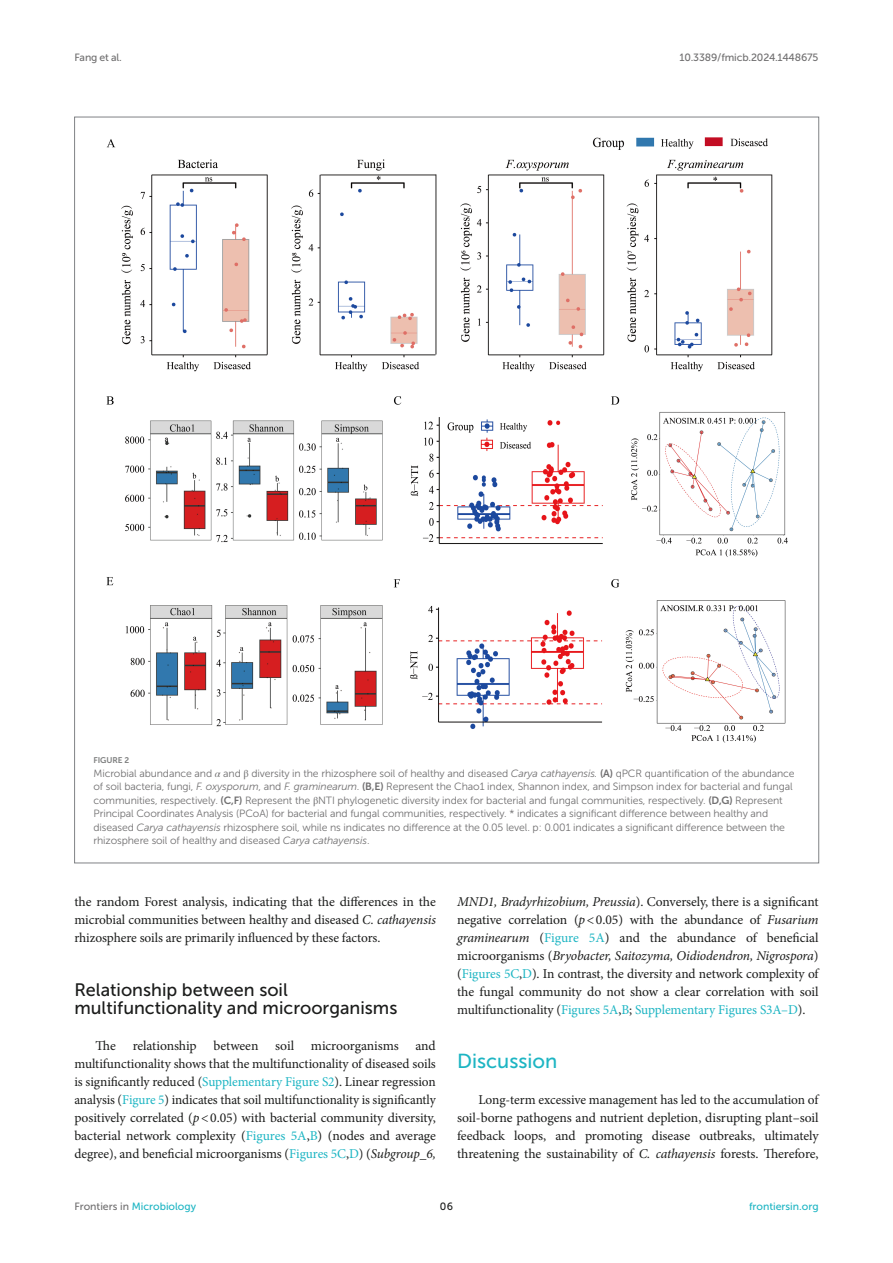
<style>
.page{position:relative;width:893px;height:1263px;background:#fff}
.page>*{position:absolute;margin:0;border:0;box-sizing:border-box;transform-origin:0 0}
.HEAD_1{font:20.25px "Museo Sans 500";color:#1db5c3}
.HEAD_2{font:18px/18px "Museo Sans 500";color:#1b1c1b}
.TEXT_FLUSH{font:13.5px/18px "Minion Pro";letter-spacing:-.005em;color:#1b1c1b;text-align:justify}
.TEXT{font:13.5px/18px "Minion Pro";letter-spacing:-.005em;color:#1b1c1b;text-align:justify}
.FIG_LEG{font:10.5px/13.5px "Museo Sans 300";letter-spacing:-.01em;color:#706f70}
.t1{font:10.5px "Museo Sans 500";color:#1db5c3}
.t2{font:10.5px "Museo Sans 500";letter-spacing:-.015em;color:#706f70}
.t3{font:10.5px "Museo Sans 500";color:#1b1c1b}
.FIG_HD{font:8.25px "Museo Sans 700";letter-spacing:-.01em;color:#7e7f7f}
.s1{font-family:"STIX General";font-style:italic}
.s2{font-family:"STIX General"}
.s3{font-style:italic}
.s4{font-family:"Museo Sans 700"}
.s5{color:#1db5c3}
.s6{color:#706f70}
</style>
<div class="page">
<img style="left:106px;top:137px;width:682px;height:606px">
<p class="t2" style="left:74px;top:51px;width:49px">Fang et al.</p>
<p class="t2" style="left:679px;top:51px;width:141px">10.3389/fmicb.2024.1448675</p>
<p class="FIG_HD" style="left:94px;top:755px;width:37px">FIGURE 2</p>
<p class="FIG_LEG" style="left:94px;top:766px;width:703px">Microbial abundance and <span class="s1">α</span> and <span class="s2">β</span> diversity in the rhizosphere soil of healthy and diseased <span class="s3">Carya cathayensis.</span> <span class="s4">(A)</span> qPCR quantification of the abundance of soil bacteria, fungi, <span class="s3">F. oxysporum</span>, and <span class="s3">F. graminearum</span>. <span class="s4">(B,E)</span> Represent the Chao1 index, Shannon index, and Simpson index for bacterial and fungal communities, respectively. <span class="s4">(C,F)</span> Represent the <span class="s2">β</span>NTI phylogenetic diversity index for bacterial and fungal communities, respectively. <span class="s4">(D,G)</span> Represent Principal Coordinates Analysis (PCoA) for bacterial and fungal communities, respectively. * indicates a significant difference between healthy and diseased <span class="s3">Carya cathayensis</span> rhizosphere soil, while ns indicates no difference at the 0.05 level. p: 0.001 indicates a significant difference between the rhizosphere soil of healthy and diseased <span class="s3">Carya cathayensis</span>.</p>
<p class="TEXT" style="left:74px;top:893px;width:363px">the random Forest analysis, indicating that the differences in the microbial communities between healthy and diseased <span class="s3">C. cathayensis </span>rhizosphere soils are primarily influenced by these factors.</p>
<p class="HEAD_2" style="left:74px;top:981px;width:325px">Relationship between soil multifunctionality and microorganisms</p>
<p class="TEXT_FLUSH" style="left:74px;top:1037px;width:363px;text-indent:21px">The relationship between soil microorganisms and multifunctionality shows that the multifunctionality of diseased soils is significantly reduced (<span class="s5">Supplementary Figure S2</span>). Linear regression analysis (<span class="s5">Figure 5</span>) indicates that soil multifunctionality is significantly positively correlated (<span class="s3">p</span>&lt;0.05) with bacterial community diversity, bacterial network complexity (<span class="s5">Figures 5A</span>,<span class="s5">B</span>) (nodes and average degree), and beneficial microorganisms (<span class="s5">Figures 5C</span>,<span class="s5">D</span>) (<span class="s3">Subgroup_6,</span></p>
<p class="TEXT_FLUSH" style="left:457px;top:893px;width:363px"><span class="s3">MND1, Bradyrhizobium, Preussia</span>). Conversely, there is a significant negative correlation (<span class="s3">p</span>&lt;0.05) with the abundance of <span class="s3">Fusarium graminearum</span> (<span class="s5">Figure 5A</span>) and the abundance of beneficial microorganisms (<span class="s3">Bryobacter, Saitozyma, Oidiodendron, Nigrospora</span>) (<span class="s5">Figures 5C</span>,<span class="s5">D</span>). In contrast, the diversity and network complexity of the fungal community do not show a clear correlation with soil multifunctionality (<span class="s5">Figures 5A</span>,<span class="s5">B</span>; <span class="s5">Supplementary Figures S3A–D</span>).</p>
<p class="HEAD_1" style="left:457px;top:1050px;width:102px">Discussion</p>
<p class="TEXT_FLUSH" style="left:457px;top:1091px;width:363px;text-indent:21px">Long-term excessive management has led to the accumulation of soil-borne pathogens and nutrient depletion, disrupting plant–soil feedback loops, and promoting disease outbreaks, ultimately threatening the sustainability of <span class="s3">C. cathayensis</span> forests. Therefore,</p>
<p class="t1" style="left:74px;top:1200px;width:123px"><span class="s6">Frontiers in</span> Microbiology</p>
<p class="t3" style="left:440px;top:1200px;width:15px">06</p>
<p class="t1" style="left:749px;top:1200px;width:71px">frontiersin.org</p>
</div>
